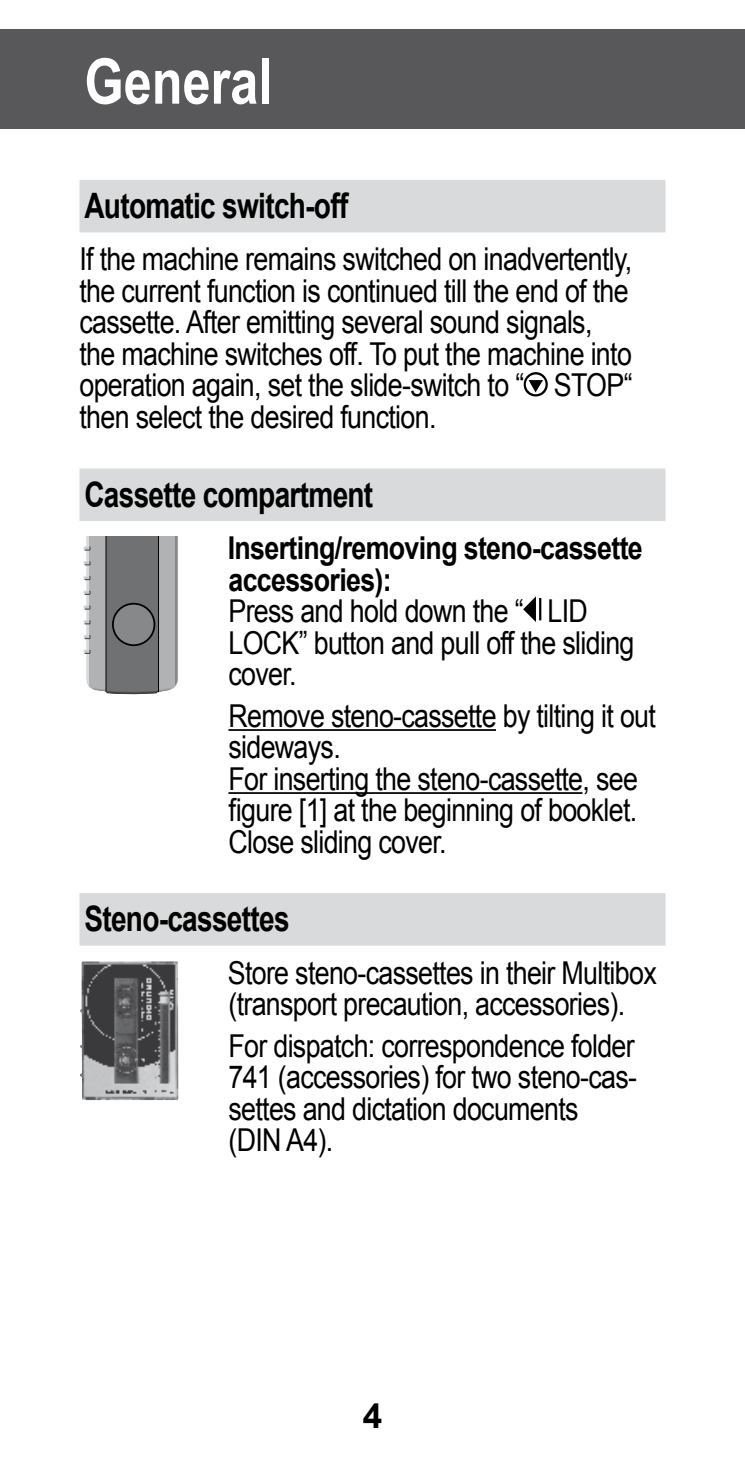
<style>
.page{position:relative;width:745px;height:1469px;background:#fff}
.page>*{position:absolute;margin:0;border:0;box-sizing:border-box;transform-origin:0 0}
.t1{font:700 63px "Arial";color:#fff;scale:.8 1}
.t2{font:700 35px "Arial";letter-spacing:-.025em;color:#000;scale:.8 1}
.t3{font:31.5px/31.5px "Arial";letter-spacing:-.025em;color:#000;scale:.85 1}
.t4{font:700 31.5px/31.5px "Arial";letter-spacing:-.025em;color:#000;scale:.85 1}
</style>
<div class="page">
<div style="left:0;top:30px;width:744px;height:99px;background:#58585a"></div>
<div style="left:79px;top:180px;width:586px;height:52px;background:#d9dadb"></div>
<div style="left:79px;top:468px;width:586px;height:53px;background:#d9dadb"></div>
<hr style="left:228px;top:729px;width:267px;height:2px;background:#000">
<hr style="left:228px;top:792px;width:354px;height:2px;background:#000">
<div style="left:79px;top:893px;width:586px;height:52px;background:#d9dadb"></div>
<svg style="left:523px;top:372px;width:24px;height:24px"></svg>
<svg style="left:523px;top:597px;width:12px;height:24px"></svg>
<hr style="left:538px;top:598px;width:3px;height:22px;background:#000">
<svg style="left:84px;top:536px;width:94px;height:158px;background:#8b8c8e"></svg>
<img style="left:80px;top:961px;width:98px;height:139px">
<h1 class="t1" style="left:84px;top:40px;width:236px">General</h1>
<p class="t2" style="left:84px;top:183px;width:331px">Automatic switch-off</p>
<p class="t3" style="left:79px;top:244px;width:652px">If the machine remains switched on inadvertently, the current function is continued till the end of the cassette. After emitting several sound signals, the machine switches off. To put the machine into operation again, set the slide-switch to “ STOP“ then select the desired function.</p>
<p class="t2" style="left:84px;top:471px;width:362px">Cassette compartment</p>
<p class="t4" style="left:228px;top:533px;width:489px">Inserting/removing steno-cassette accessories):</p>
<p class="t3" style="left:228px;top:595px;width:479px">Press and hold down the “ LID<br>LOCK” button and pull off the sliding cover.</p>
<p class="t3" style="left:228px;top:700px;width:504px">Remove steno-cassette by tilting it out sideways.<br>For inserting the steno-cassette, see figure [1] at the beginning of booklet.<br>Close sliding cover.</p>
<p class="t2" style="left:84px;top:896px;width:258px">Steno-cassettes</p>
<p class="t3" style="left:228px;top:957px;width:506px">Store steno-cassettes in their Multibox (transport precaution, accessories).</p>
<p class="t3" style="left:228px;top:1030px;width:482px">For dispatch: correspondence folder<br>741 (accessories) for two steno-cas&shy;settes and dictation documents (DIN A4).</p>
</div>
